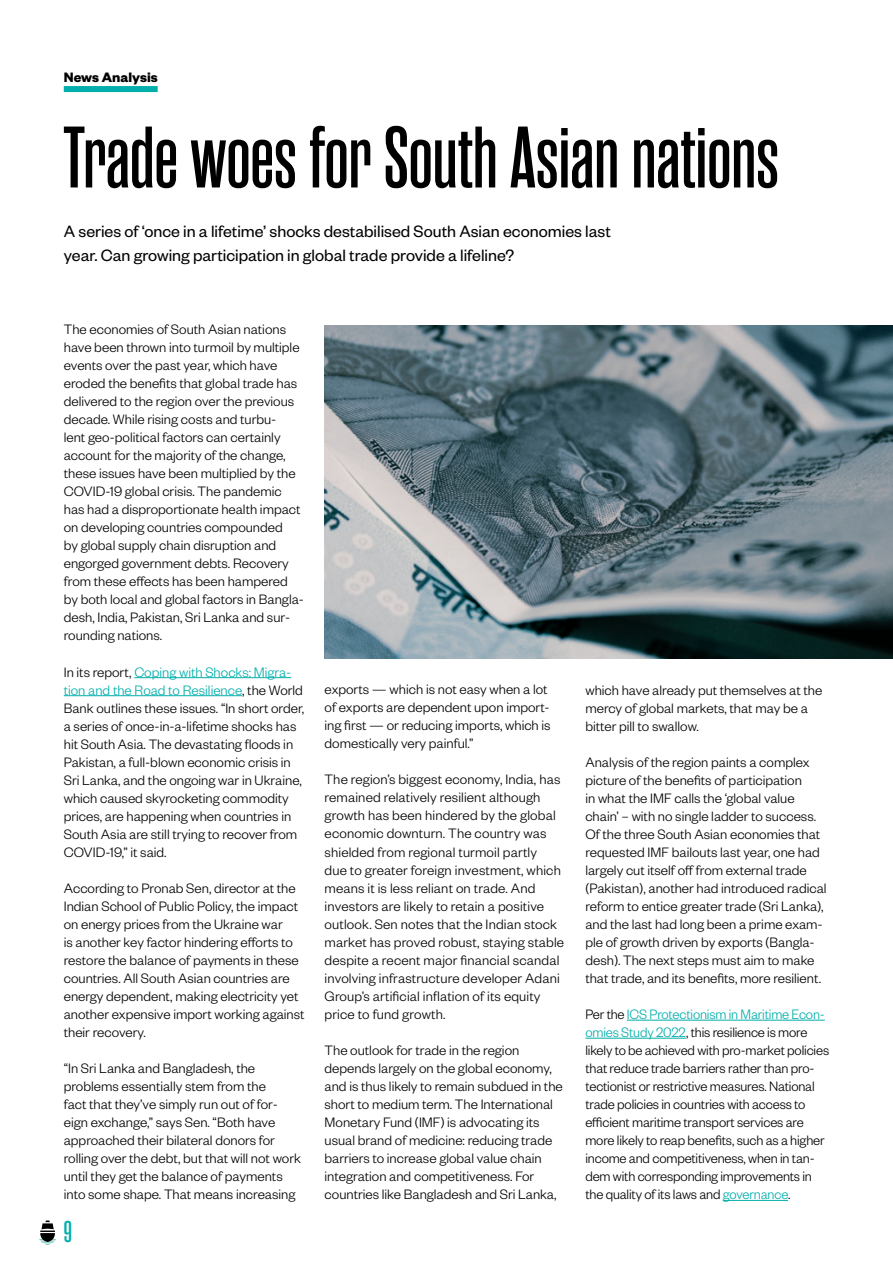
<style>
.page{position:relative;width:893px;height:1263px;background:#fff}
.page>*{position:absolute;margin:0;border:0;box-sizing:border-box;transform-origin:0 0}
.t1{font:600 87px "Rama Gothic M";color:#000}
.t2{font:600 30px "Rama Gothic M";color:#00aeab}
.t3{font:18px/24px "Founders Grotesk";color:#000}
.t4{font:300 15px/18px "Founders Grotesk";color:#000}
.t5{font:700 15px "Founders Grotesk";color:#000}
.s1{color:#00aeab}
</style>
<div class="page">
<svg style="left:39px;top:1220px;width:17px;height:25px"></svg>
<div style="left:64px;top:86px;width:94px;height:6px;background:#00aeab"></div>
<hr style="left:134px;top:677px;width:157px;height:1px;background:#00aeab">
<hr style="left:64px;top:695px;width:178px;height:1px;background:#00aeab">
<hr style="left:627px;top:1020px;width:198px;height:1px;background:#00aeab">
<hr style="left:585px;top:1038px;width:101px;height:1px;background:#00aeab">
<hr style="left:723px;top:1200px;width:65px;height:1px;background:#00aeab">
<img style="left:325px;top:326px;width:568px;height:333px">
<p class="t5" style="left:64px;top:67px;width:95px">News Analysis</p>
<h1 class="t1" style="left:64px;top:114px;width:717px">Trade woes for South Asian nations</h1>
<p class="t3" style="left:64px;top:219px;width:549px">A series of ‘once in a lifetime’ shocks destabilised South Asian economies last year. Can growing participation in global trade provide a lifeline?</p>
<p class="t4" style="left:64px;top:320px;width:241px">The economies of South Asian nations have been thrown into turmoil by multiple events over the past year, which have eroded the benefits that global trade has delivered to the region over the previous decade. While rising costs and turbu-<br>lent geo-political factors can certainly account for the majority of the change, these issues have been multiplied by the COVID-19 global crisis. The pandemic has had a disproportionate health impact on developing countries compounded<br>by global supply chain disruption and engorged government debts. Recovery from these effects has been hampered by both local and global factors in Bangla&shy;desh, India, Pakistan, Sri Lanka and sur&shy;rounding nations.</p>
<p class="t4" style="left:64px;top:662px;width:242px">In its report, <span class="s1">Coping with Shocks: Migra&shy;tion and the Road to Resilience</span>, the World Bank outlines these issues. “In short order, a series of once-in-a-lifetime shocks has hit South Asia. The devastating floods in Pakistan, a full-blown economic crisis in Sri Lanka, and the ongoing war in Ukraine, which caused skyrocketing commodity prices, are happening when countries in South Asia are still trying to recover from COVID-19,” it said.</p>
<p class="t4" style="left:64px;top:878px;width:242px">According to Pronab Sen, director at the Indian School of Public Policy, the impact on energy prices from the Ukraine war<br>is another key factor hindering efforts to restore the balance of payments in these countries. All South Asian countries are energy dependent, making electricity yet another expensive import working against their recovery.</p>
<p class="t4" style="left:64px;top:1058px;width:239px">“In Sri Lanka and Bangladesh, the problems essentially stem from the<br>fact that they’ve simply run out of for&shy;eign exchange,” says Sen. “Both have approached their bilateral donors for rolling over the debt, but that will not work until they get the balance of payments into some shape. That means increasing</p>
<h2 class="t2" style="left:64px;top:1216px;width:10px">9</h2>
<p class="t4" style="left:325px;top:680px;width:228px">exports — which is not easy when a lot of exports are dependent upon import&shy;ing first — or reducing imports, which is domestically very painful.”</p>
<p class="t4" style="left:325px;top:770px;width:241px">The region’s biggest economy, India, has remained relatively resilient although growth has been hindered by the global economic downturn. The country was shielded from regional turmoil partly<br>due to greater foreign investment, which means it is less reliant on trade. And investors are likely to retain a positive outlook. Sen notes that the Indian stock market has proved robust, staying stable despite a recent major financial scandal involving infrastructure developer Adani Group’s artificial inflation of its equity price to fund growth.</p>
<p class="t4" style="left:325px;top:1040px;width:240px">The outlook for trade in the region depends largely on the global economy, and is thus likely to remain subdued in the short to medium term. The International Monetary Fund (IMF) is advocating its usual brand of medicine: reducing trade barriers to increase global value chain integration and competitiveness. For countries like Bangladesh and Sri Lanka,</p>
<p class="t4" style="left:585px;top:680px;width:238px">which have already put themselves at the mercy of global markets, that may be a bitter pill to swallow.</p>
<p class="t4" style="left:585px;top:752px;width:243px">Analysis of the region paints a complex picture of the benefits of participation<br>in what the IMF calls the ‘global value chain’ – with no single ladder to success.<br>Of the three South Asian economies that requested IMF bailouts last year, one had largely cut itself off from external trade (Pakistan), another had introduced radical reform to entice greater trade (Sri Lanka), and the last had long been a prime exam&shy;ple of growth driven by exports (Bangla&shy;desh). The next steps must aim to make that trade, and its benefits, more resilient.</p>
<p class="t4" style="left:585px;top:1004px;width:245px">Per the <span class="s1">ICS Protectionism in Maritime Econ&shy;omies Study 2022</span>, this resilience is more likely to be achieved with pro-market policies that reduce trade barriers rather than pro&shy;tectionist or restrictive measures. National trade policies in countries with access to efficient maritime transport services are more likely to reap benefits, such as a higher income and competitiveness, when in tan&shy;dem with corresponding improvements in the quality of its laws and <span class="s1">governance</span>.</p>
</div>
